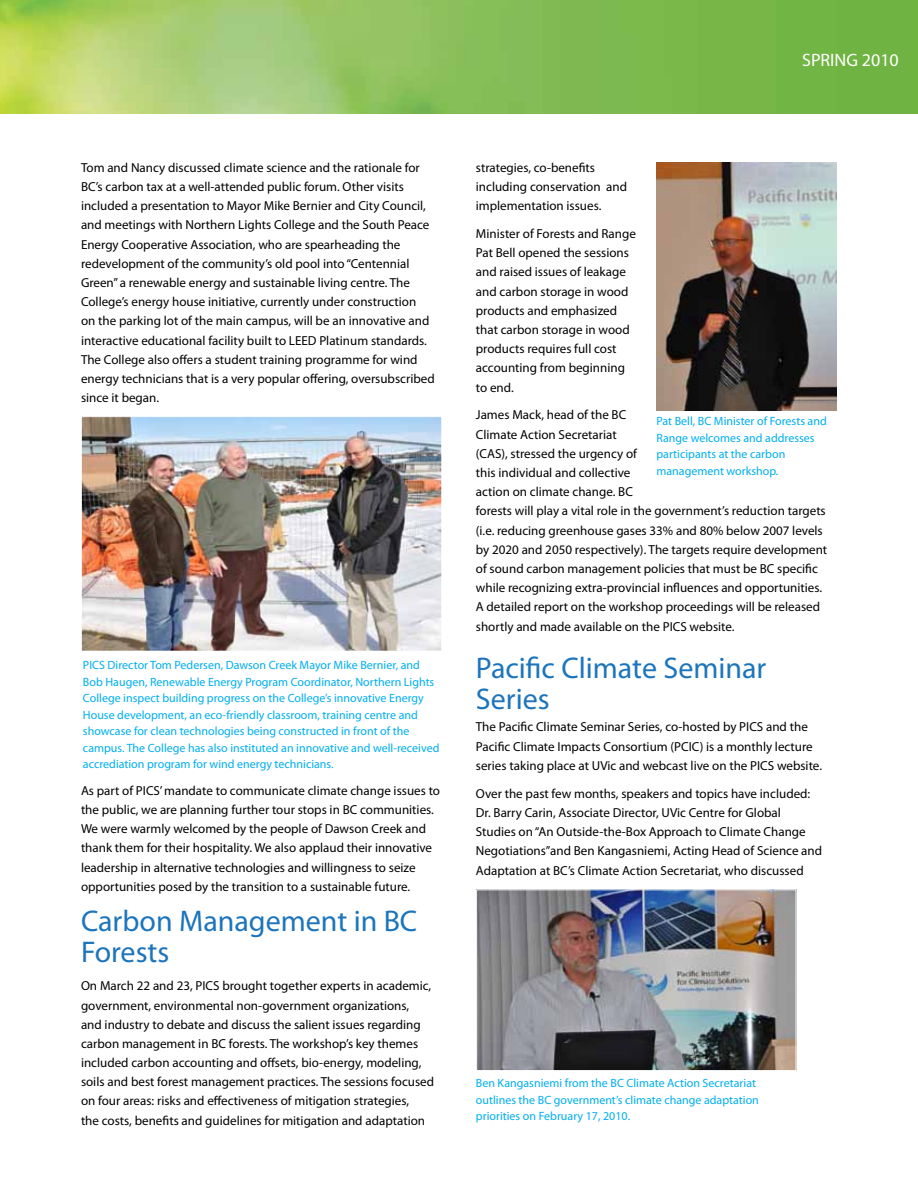
<style>
.page{position:relative;width:918px;height:1188px;background:#fff}
.page>*{position:absolute;margin:0;border:0;box-sizing:border-box;transform-origin:0 0}
.t1{font:30px/31.5px "Myriad Pro";color:#1c75bc}
.t2{font:18px "Myriad Pro";color:#fff}
.t3{font:13.05px/19.2px "Myriad Pro";color:#000}
.t4{font:12px/16.5px "Myriad Pro";color:#00aeef}
</style>
<div class="page">
<img style="left:0;top:0;width:918px;height:113px">
<img style="left:83px;top:418px;width:357px;height:231px">
<div style="left:81px;top:416px;width:361px;height:235px;border:1px solid #fff"></div>
<img style="left:657px;top:162px;width:180px;height:249px">
<img style="left:478px;top:892px;width:316px;height:177px">
<div style="left:476px;top:890px;width:320px;height:181px;border:1px solid #fff"></div>
<h2 class="t2" style="left:802px;top:49px;width:98px">SPRING 2010</h2>
<p class="t3" style="left:81px;top:158px;width:355px">Tom and Nancy discussed climate science and the rationale for BC’s carbon tax at a well-attended public forum. Other visits included a presentation to Mayor Mike Bernier and City Council, and meetings with Northern Lights College and the South Peace Energy Cooperative Association, who are spearheading the redevelopment of the community’s old pool into “Centennial Green” a renewable energy and sustainable living centre. The College’s energy house initiative, currently under construction<br>on the parking lot of the main campus, will be an innovative and interactive educational facility built to LEED Platinum standards.<br>The College also offers a student training programme for wind energy technicians that is a very popular offering, oversubscribed since it began.</p>
<p class="t4" style="left:83px;top:657px;width:358px">PICS Director Tom Pedersen, Dawson Creek Mayor Mike Bernier, and Bob Haugen, Renewable Energy Program Coordinator, Northern Lights College inspect building progress on the College’s innovative Energy House development, an eco-friendly classroom, training centre and showcase for clean technologies being constructed in front of the campus. The College has also instituted an innovative and well-received accrediation program for wind energy technicians.</p>
<p class="t3" style="left:81px;top:781px;width:361px">As part of PICS’ mandate to communicate climate change issues to the public, we are planning further tour stops in BC communities.<br>We were warmly welcomed by the people of Dawson Creek and thank them for their hospitality. We also applaud their innovative leadership in alternative technologies and willingness to seize opportunities posed by the transition to a sustainable future.</p>
<h1 class="t1" style="left:81px;top:905px;width:338px">Carbon Management in BC<br>Forests</h1>
<p class="t3" style="left:81px;top:976px;width:355px">On March 22 and 23, PICS brought together experts in academic, government, environmental non-government organizations,<br>and industry to debate and discuss the salient issues regarding carbon management in BC forests. The workshop’s key themes included carbon accounting and offsets, bio-energy, modeling, soils and best forest management practices. The sessions focused on four areas: risks and effectiveness of mitigation strategies,<br>the costs, benefits and guidelines for mitigation and adaptation</p>
<p class="t3" style="left:476px;top:158px;width:153px">strategies, co-benefits including conservation and implementation issues.</p>
<p class="t3" style="left:476px;top:224px;width:162px">Minister of Forests and Range<br>Pat Bell opened the sessions and raised issues of leakage and carbon storage in wood products and emphasized that carbon storage in wood products requires full cost accounting from beginning to end.</p>
<p class="t3" style="left:476px;top:405px;width:353px">James Mack, head of the BC<br>Climate Action Secretariat<br>(CAS), stressed the urgency of<br>this individual and collective<br>action on climate change. BC<br>forests will play a vital role in the government’s reduction targets (i.e. reducing greenhouse gases 33% and 80% below 2007 levels by 2020 and 2050 respectively). The targets require development of sound carbon management policies that must be BC specific while recognizing extra-provincial influences and opportunities.<br>A detailed report on the workshop proceedings will be released shortly and made available on the PICS website.</p>
<h1 class="t1" style="left:476px;top:651px;width:292px">Pacific Climate Seminar<br>Series</h1>
<p class="t3" style="left:476px;top:717px;width:348px">The Pacific Climate Seminar Series, co-hosted by PICS and the<br>Pacific Climate Impacts Consortium (PCIC) is a monthly lecture series taking place at UVic and webcast live on the PICS website.</p>
<p class="t3" style="left:476px;top:784px;width:348px">Over the past few months, speakers and topics have included:<br>Dr. Barry Carin, Associate Director, UVic Centre for Global Studies on “An Outside-the-Box Approach to Climate Change Negotiations”and Ben Kangasniemi, Acting Head of Science and Adaptation at BC’s Climate Action Secretariat, who discussed</p>
<p class="t4" style="left:656px;top:413px;width:172px">Pat Bell, BC Minister of Forests and<br>Range welcomes and addresses participants at the carbon management workshop.</p>
<p class="t4" style="left:476px;top:1075px;width:285px">Ben Kangasniemi from the BC Climate Action Secretariat outlines the BC government’s climate change adaptation priorities on February 17, 2010.</p>
</div>
